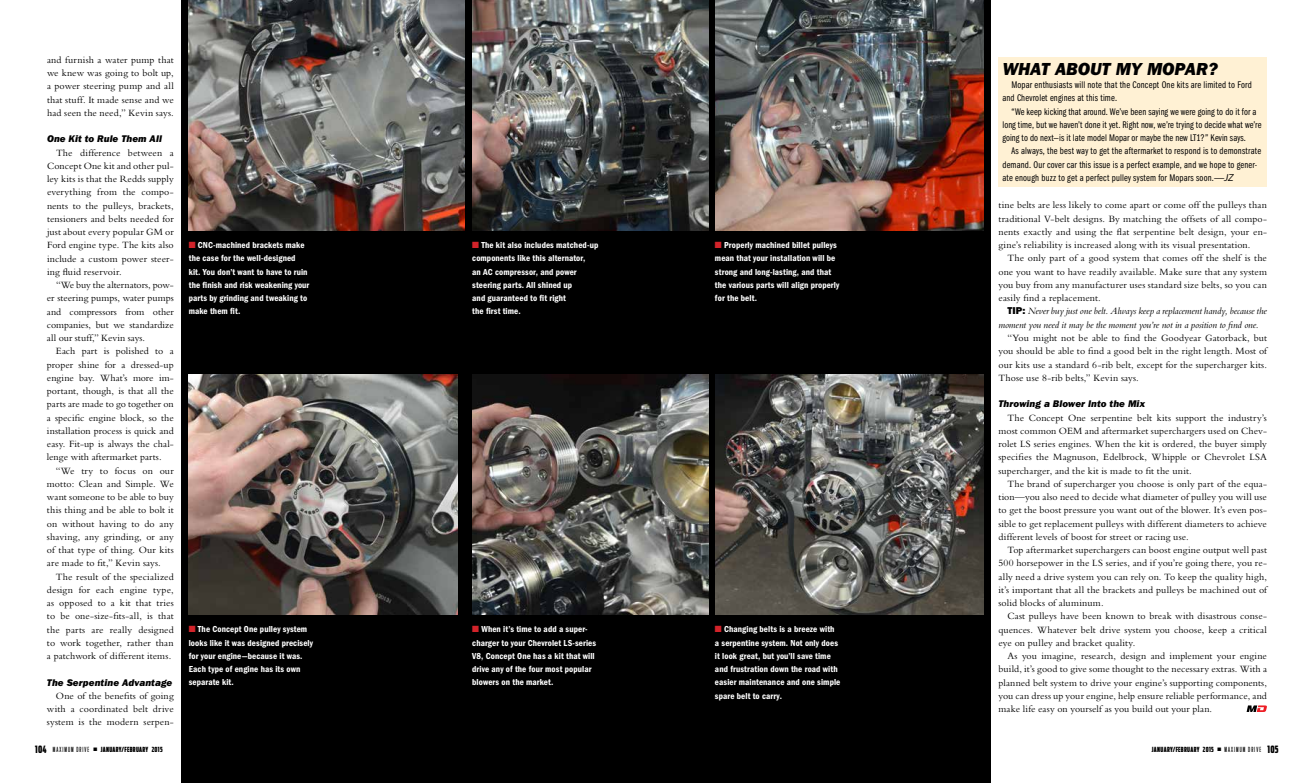
<style>
.page{position:relative;width:1314px;height:783px;background:#fff}
.page>*{position:absolute;margin:0;border:0;box-sizing:border-box;transform-origin:0 0}
.t1{font:italic 800 18px "Franklin Gothic";letter-spacing:-.005em;color:#000}
.t2{font:10px/13.3px "Bembo";letter-spacing:.01em;color:#000;text-align:justify}
.t3{font:10px/13.2px "Franklin Gothic Book Cmpr";letter-spacing:.015em;color:#000}
.t4{font:italic 10px/13.2px "Bembo";letter-spacing:-.01em;color:#000}
.t5{font:italic 800 10px "Franklin Gothic";letter-spacing:.005em;color:#000}
.t6{font:600 condensed 9px/13.2px "Franklin Gothic";letter-spacing:.01em;color:#fff}
.t7{font:900 7px "Antenna Comp";letter-spacing:.05em;color:#000}
.s1{color:#d2232a}
.s2{font-family:"Franklin Gothic";font-style:italic}
.s3{font-family:"Franklin Gothic";font-weight:800;font-style:normal}
.s4{font-size:10px}
.s5{font-weight:400}
</style>
<div class="page">
<div style="left:181px;top:0;width:810px;height:783px;background:#000"></div>
<img style="left:189px;top:0;width:276px;height:230px">
<img style="left:472px;top:0;width:237px;height:230px">
<img style="left:715px;top:0;width:269px;height:230px">
<img style="left:189px;top:374px;width:268px;height:240px">
<img style="left:472px;top:374px;width:237px;height:240px">
<img style="left:715px;top:374px;width:269px;height:240px">
<svg style="left:1247px;top:705px;width:20px;height:7px"></svg>
<div style="left:998px;top:57px;width:269px;height:130px;background:#fff1d4"></div>
<p class="t2" style="left:47px;top:53px;width:128px">and furnish a water pump that we knew was going to bolt up, a power steering pump and all that stuff. It made sense and we had seen the need,” Kevin says.</p>
<p class="t5" style="left:47px;top:133px;width:116px">One Kit to Rule Them All</p>
<p class="t2" style="left:47px;top:146px;width:128px;text-indent:9px">The difference between a Concept One kit and other pul&shy;ley kits is that the Redds supply everything from the compo&shy;nents to the pulleys, brackets, tensioners and belts needed for just about every popular GM or Ford engine type. The kits also include a custom power steer&shy;ing fluid reservoir.</p>
<p class="t2" style="left:47px;top:278px;width:128px;text-indent:9px">“We buy the alternators, pow&shy;er steering pumps, water pumps and compressors from other companies, but we standardize all our stuff,” Kevin says.</p>
<p class="t2" style="left:47px;top:344px;width:128px;text-indent:9px">Each part is polished to a proper shine for a dressed-up engine bay. What’s more im&shy;portant, though, is that all the parts are made to go together on a specific engine block, so the installation process is quick and easy. Fit-up is always the chal&shy;lenge with aftermarket parts.</p>
<p class="t2" style="left:47px;top:464px;width:128px;text-indent:9px">“We try to focus on our motto: Clean and Simple. We want someone to be able to buy this thing and be able to bolt it on without having to do any shaving, any grinding, or any of that type of thing. Our kits are made to fit,” Kevin says.</p>
<p class="t2" style="left:47px;top:570px;width:128px;text-indent:9px">The result of the specialized design for each engine type, as opposed to a kit that tries to be one-size-fits-all, is that the parts are really designed to work together, rather than a patchwork of different items.</p>
<p class="t5" style="left:47px;top:676px;width:127px">The Serpentine Advantage</p>
<p class="t2" style="left:47px;top:689px;width:128px;text-indent:9px">One of the benefits of going with a coordinated belt drive system is the modern serpen-</p>
<p class="t6" style="left:189px;top:239px;width:122px"><span class="s1">■</span> CNC-machined brackets make the case for the well-designed kit. You don’t want to have to ruin the finish and risk weakening your parts by grinding and tweaking to make them fit.</p>
<p class="t6" style="left:189px;top:623px;width:126px"><span class="s1">■</span> The Concept One pulley system looks like it was designed precisely for your engine—because it was.<br>Each type of engine has its own separate kit.</p>
<p class="t6" style="left:472px;top:239px;width:128px"><span class="s1">■</span> The kit also includes matched-up components like this alternator,<br>an AC compressor, and power steering parts. All shined up<br>and guaranteed to fit right<br>the first time.</p>
<p class="t6" style="left:715px;top:239px;width:126px"><span class="s1">■</span> Properly machined billet pulleys mean that your installation will be strong and long-lasting, and that the various parts will align properly for the belt.</p>
<p class="t6" style="left:472px;top:623px;width:126px"><span class="s1">■</span> When it’s time to add a super&shy;charger to your Chevrolet LS-series<br>V8, Concept One has a kit that will drive any of the four most popular blowers on the market.</p>
<p class="t6" style="left:715px;top:623px;width:127px"><span class="s1">■</span> Changing belts is a breeze with a serpentine system. Not only does it look great, but you’ll save time and frustration down the road with easier maintenance and one simple spare belt to carry.</p>
<h1 class="t1" style="left:1003px;top:58px;width:217px">WHAT ABOUT MY MOPAR?</h1>
<p class="t3" style="left:1003px;top:78px;width:251px;text-indent:9px">Mopar enthusiasts will note that the Concept One kits are limited to Ford and Chevrolet engines at this time.</p>
<p class="t3" style="left:1003px;top:105px;width:260px;text-indent:9px">“We keep kicking that around. We’ve been saying we were going to do it for a long time, but we haven’t done it yet. Right now, we’re trying to decide what we’re going to do next—is it late model Mopar or maybe the new LT1?” Kevin says.</p>
<p class="t3" style="left:1003px;top:145px;width:260px;text-indent:9px">As always, the best way to get the aftermarket to respond is to demonstrate demand. Our cover car this issue is a perfect example, and we hope to gener&shy;ate enough buzz to get a perfect pulley system for Mopars soon.<span class="s2">—JZ</span></p>
<p class="t2" style="left:998px;top:199px;width:270px">tine belts are less likely to come apart or come off the pulleys than traditional V-belt designs. By matching the offsets of all compo&shy;nents exactly and using the flat serpentine belt design, your en&shy;gine’s reliability is increased along with its visual presentation.</p>
<p class="t2" style="left:998px;top:252px;width:270px;text-indent:9px">The only part of a good system that comes off the shelf is the one you want to have readily available. Make sure that any system you buy from any manufacturer uses standard size belts, so you can easily find a replacement.</p>
<p class="t4" style="left:998px;top:305px;width:270px;text-indent:9px"><span class="s3">TIP:</span> Never buy just one belt. Always keep a replacement handy, because the moment you need it may be the moment you’re not in a position to find one.</p>
<p class="t2" style="left:998px;top:331px;width:270px;text-indent:9px">“You might not be able to find the Goodyear Gatorback, but you should be able to find a good belt in the right length. Most of our kits use a standard 6-rib belt, except for the supercharger kits.<br>Those use 8-rib belts,” Kevin says.</p>
<p class="t5" style="left:998px;top:398px;width:148px">Throwing a Blower Into the Mix</p>
<p class="t2" style="left:998px;top:411px;width:270px;text-indent:9px">The Concept One serpentine belt kits support the industry’s most common OEM and aftermarket superchargers used on Chev&shy;rolet LS series engines. When the kit is ordered, the buyer simply specifies the Magnuson, Edelbrock, Whipple or Chevrolet LSA supercharger, and the kit is made to fit the unit.</p>
<p class="t2" style="left:998px;top:477px;width:270px;text-indent:9px">The brand of supercharger you choose is only part of the equa&shy;tion—you also need to decide what diameter of pulley you will use to get the boost pressure you want out of the blower. It’s even pos&shy;sible to get replacement pulleys with different diameters to achieve different levels of boost for street or racing use.</p>
<p class="t2" style="left:998px;top:543px;width:270px;text-indent:9px">Top aftermarket superchargers can boost engine output well past 500 horsepower in the LS series, and if you’re going there, you re&shy;ally need a drive system you can rely on. To keep the quality high, it’s important that all the brackets and pulleys be machined out of solid blocks of aluminum.</p>
<p class="t2" style="left:998px;top:609px;width:270px;text-indent:9px">Cast pulleys have been known to break with disastrous conse&shy;quences. Whatever belt drive system you choose, keep a critical eye on pulley and bracket quality.</p>
<p class="t2" style="left:998px;top:649px;width:270px;text-indent:9px">As you imagine, research, design and implement your engine build, it’s good to give some thought to the necessary extras. With a planned belt system to drive your engine’s supporting components, you can dress up your engine, help ensure reliable performance, and make life easy on yourself as you build out your plan.</p>
<p class="t7" style="left:35px;top:745px;width:129px"><span class="s4">104</span> <span class="s5">MAXIMUM DRIVE</span> ■ JANUARY/FEBRUARY 2015</p>
<p class="t7" style="left:1152px;top:745px;width:128px">JANUARY/FEBRUARY 2015 ■ <span class="s5">MAXIMUM DRIVE</span> <span class="s4">105</span></p>
</div>
